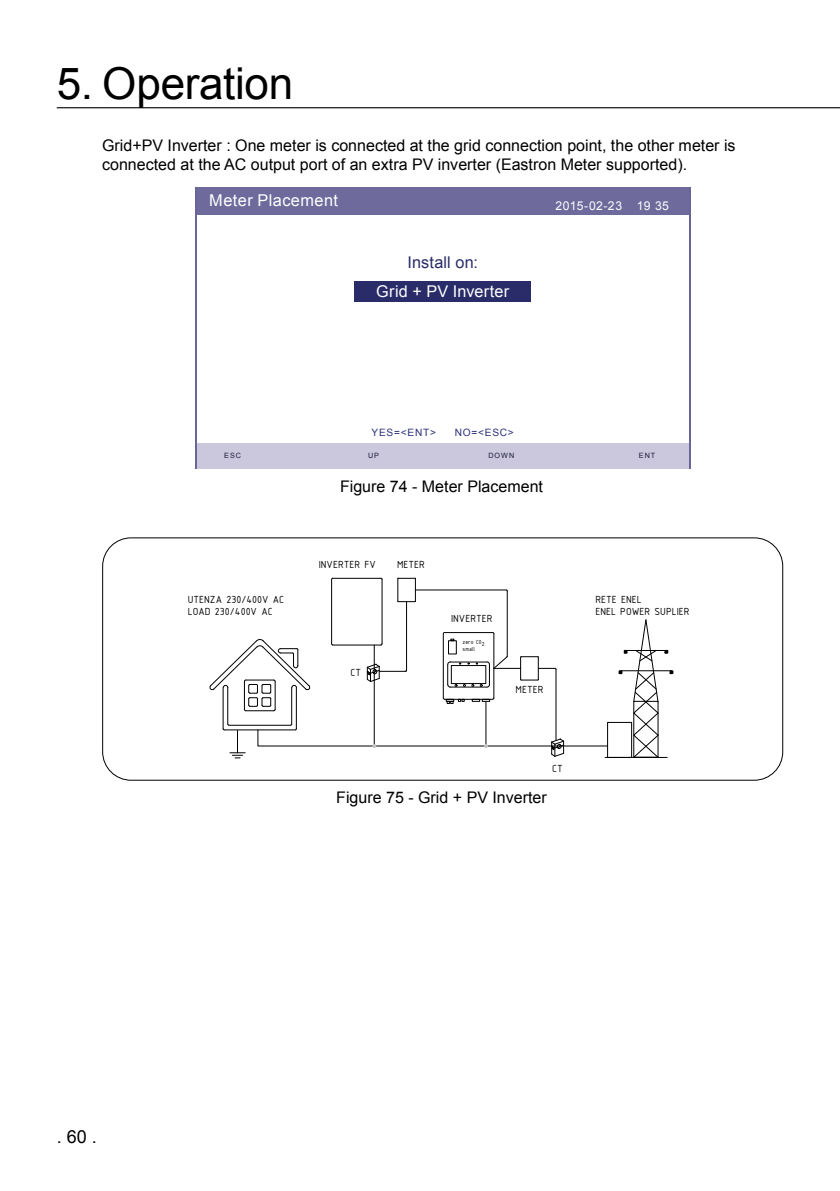
<style>
.page{position:relative;width:840px;height:1191px;background:#fff}
.page>*{position:absolute;margin:0;border:0;box-sizing:border-box;transform-origin:0 0}
.t1{font:44px "Arial";letter-spacing:-.005em;color:#000}
.t2{font:18px "Arial";color:#000}
.t3{font:16.4px "Arial";letter-spacing:.03em;color:#fff}
.t4{font:16.2px "Arial";letter-spacing:.01em;color:#fff}
.t5{font:16.2px "Arial";letter-spacing:.01em;color:#292c68}
.t6{font:16px/19.2px "Arial";color:#000}
.t7{font:12.2px "Arial";letter-spacing:.025em;color:#fff}
.t8{font:11px/11.8px "ISOCPEUR";color:#000}
.t9{font:10.2px "Arial";letter-spacing:.075em;color:#2b317a}
.t10{font:7.2px "Arial";letter-spacing:.14em;color:#1c1d3b}
.t11{font:6.4px/6.8px "ISOCPEUR";color:#000}
</style>
<div class="page">
<hr style="left:57px;top:107px;width:782px;height:1px;background:#000">
<div style="left:196px;top:187px;width:492px;height:27px;background:#6e6a9c"></div>
<svg style="left:195px;top:187px;width:1px;height:27px"></svg>
<svg style="left:688px;top:187px;width:1px;height:27px"></svg>
<hr style="left:195px;top:214px;width:1px;height:229px;background:#69649a">
<hr style="left:688px;top:214px;width:1px;height:229px;background:#69649a">
<div style="left:196px;top:443px;width:492px;height:26px;background:#cbc8dd"></div>
<svg style="left:195px;top:443px;width:1px;height:26px"></svg>
<svg style="left:688px;top:443px;width:1px;height:26px"></svg>
<div style="left:355px;top:281px;width:175px;height:21px;background:#292c68"></div>
<svg style="left:222px;top:577px;width:452px;height:182px"></svg>
<hr style="left:296px;top:688px;width:1px;height:41px;background:#000">
<hr style="left:224px;top:729px;width:71px;height:1px;background:#000">
<hr style="left:223px;top:688px;width:1px;height:41px;background:#000">
<hr style="left:227px;top:688px;width:1px;height:36px;background:#000">
<svg style="left:222px;top:723px;width:23px;height:35px"></svg>
<hr style="left:229px;top:725px;width:61px;height:1px;background:#000">
<hr style="left:291px;top:688px;width:1px;height:36px;background:#000">
<svg style="left:209px;top:639px;width:101px;height:72px"></svg>
<hr style="left:604px;top:757px;width:62px;height:1px;background:#000">
<svg style="left:618px;top:619px;width:55px;height:139px"></svg>
<div style="left:607px;top:722px;width:24px;height:35px;border:1px solid #000"></div>
<div style="left:448px;top:640px;width:8px;height:14px;border:1px solid #000"></div>
<hr style="left:493px;top:633px;width:1px;height:65px;background:#000">
<svg style="left:471px;top:697px;width:23px;height:4px"></svg>
<hr style="left:444px;top:699px;width:48px;height:1px;background:#000">
<svg style="left:442px;top:697px;width:22px;height:7px"></svg>
<hr style="left:442px;top:633px;width:1px;height:65px;background:#000">
<svg style="left:442px;top:632px;width:12px;height:9px"></svg>
<hr style="left:444px;top:632px;width:48px;height:1px;background:#000">
<hr style="left:555px;top:669px;width:1px;height:71px;background:#000">
<hr style="left:485px;top:701px;width:1px;height:45px;background:#000">
<hr style="left:381px;top:579px;width:1px;height:65px;background:#000">
<hr style="left:332px;top:644px;width:48px;height:1px;background:#000">
<hr style="left:331px;top:579px;width:1px;height:65px;background:#000">
<hr style="left:332px;top:578px;width:48px;height:1px;background:#000">
<hr style="left:373px;top:645px;width:1px;height:101px;background:#000">
<svg style="left:397px;top:577px;width:19px;height:25px"></svg>
<svg style="left:366px;top:663px;width:41px;height:19px"></svg>
<hr style="left:406px;top:601px;width:1px;height:69px;background:#000">
<hr style="left:415px;top:589px;width:91px;height:1px;background:#000">
<hr style="left:506px;top:591px;width:1px;height:65px;background:#000">
<svg style="left:447px;top:655px;width:109px;height:32px"></svg>
<svg style="left:257px;top:723px;width:350px;height:34px"></svg>
<div style="left:102px;top:537px;width:680px;height:243px;border:1px solid #000;border-radius:28px"></div>
<h1 class="t1" style="left:57px;top:54px;width:238px">5. Operation</h1>
<p class="t6" style="left:102px;top:135px;width:634px">Grid+PV Inverter : One meter is connected at the grid connection point, the other meter is connected at the AC output port of an extra PV inverter (Eastron Meter supported).</p>
<p class="t3" style="left:209px;top:190px;width:130px">Meter Placement</p>
<p class="t7" style="left:555px;top:198px;width:115px">2015-02-23 19 35</p>
<p class="t5" style="left:407px;top:252px;width:72px">Install on:</p>
<p class="t4" style="left:376px;top:280px;width:134px">Grid + PV Inverter</p>
<p class="t9" style="left:371px;top:425px;width:66px">YES=&lt;ENT&gt;</p>
<p class="t9" style="left:454px;top:425px;width:61px">NO=&lt;ESC&gt;</p>
<p class="t10" style="left:224px;top:451px;width:18px">ESC</p>
<p class="t10" style="left:368px;top:451px;width:13px">UP</p>
<p class="t10" style="left:488px;top:451px;width:27px">DOWN</p>
<p class="t10" style="left:638px;top:451px;width:18px">ENT</p>
<p class="t6" style="left:340px;top:476px;width:204px">Figure 74 - Meter Placement</p>
<p class="t8" style="left:318px;top:558px;width:59px">INVERTER FV</p>
<p class="t8" style="left:397px;top:558px;width:29px">METER</p>
<p class="t8" style="left:188px;top:593px;width:98px">UTENZA 230/400V AC<br>LOAD 230/400V AC</p>
<p class="t8" style="left:595px;top:593px;width:96px">RETE ENEL<br>ENEL POWER SUPLIER</p>
<p class="t11" style="left:462px;top:639px;width:24px">zero C02 small</p>
<p class="t8" style="left:451px;top:612px;width:43px">INVERTER</p>
<p class="t8" style="left:350px;top:666px;width:12px">CT</p>
<p class="t8" style="left:515px;top:683px;width:29px">METER</p>
<p class="t8" style="left:551px;top:762px;width:12px">CT</p>
<p class="t2" style="left:57px;top:1124px;width:42px">. 60 .</p>
<p class="t6" style="left:336px;top:787px;width:212px">Figure 75 - Grid + PV Inverter</p>
</div>
